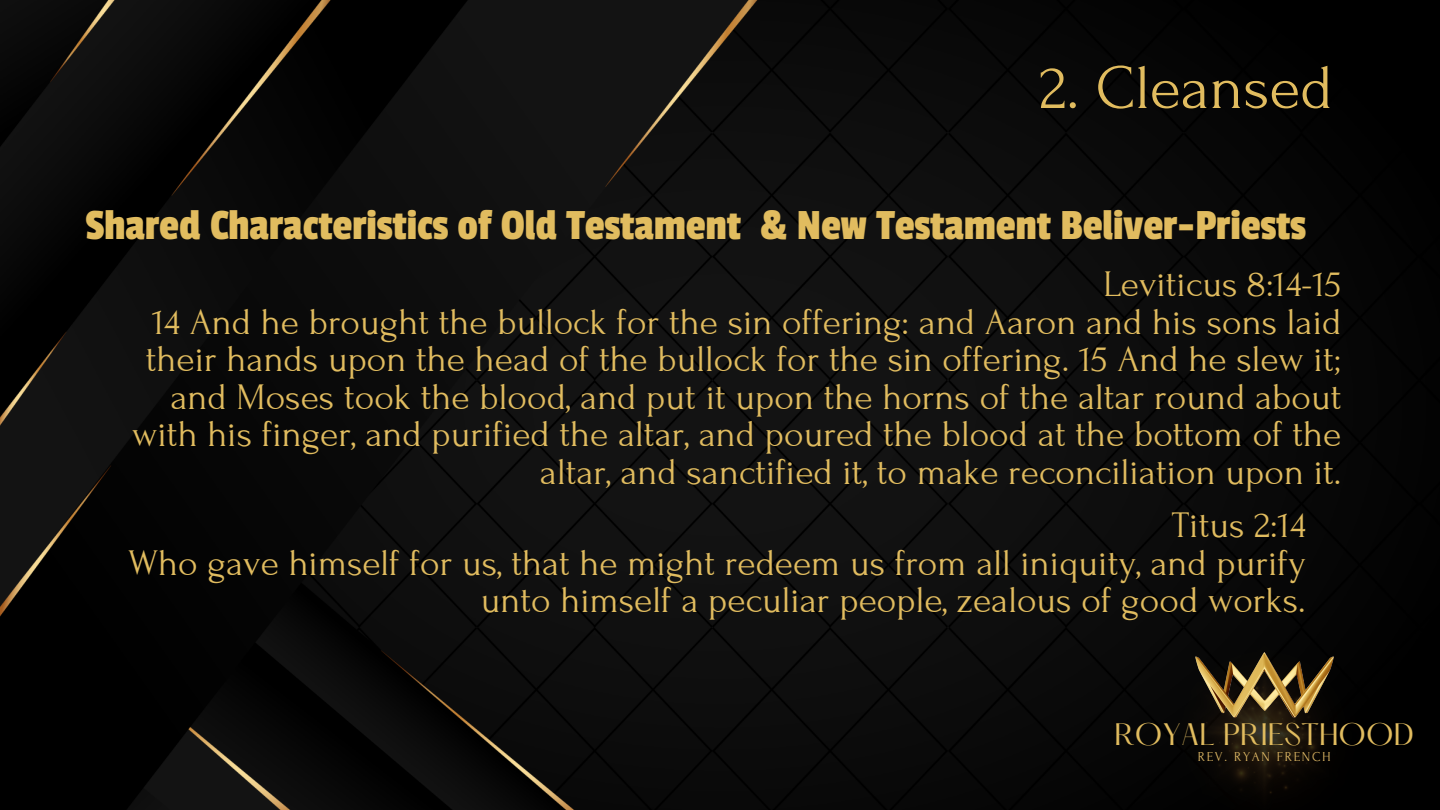
<style>
.page{position:relative;width:1440px;height:810px;background:#fff}
.page>*{position:absolute;margin:0;border:0;box-sizing:border-box;transform-origin:0 0}
.t1{font:63.5px "Forum";color:#e1bc5f}
.t2{font:45px "Passion One";color:#e1bc5f}
.t3{font:37.5px/37.5px "Forum";color:#e1bc5f;text-align:right}
.t4{font:27.12px "Hatton";color:#e1bc5f}
.t5{font:13.62px "Forum";letter-spacing:.12em;color:#e1ba66}
</style>
<div class="page">
<img style="left:0;top:0;width:1440px;height:810px">
<img style="left:1154px;top:624px;width:220px;height:186px">
<img style="left:1195px;top:653px;width:138px;height:64px">
<p class="t1" style="left:1039px;top:54px;width:295px">2. Cleansed</p>
<p class="t2" style="left:85px;top:202px;width:1222px">Shared Characteristics of Old Testament &amp; New Testament Beliver-Priests</p>
<p class="t3" style="left:1103px;top:266px;width:239px">Leviticus 8:14-15</p>
<p class="t3" style="left:132px;top:304px;width:1211px">14 And he brought the bullock for the sin offering: and Aaron and his sons laid their hands upon the head of the bullock for the sin offering. 15 And he slew it; and Moses took the blood, and put it upon the horns of the altar round about with his finger, and purified the altar, and poured the blood at the bottom of the altar, and sanctified it, to make reconciliation upon it.</p>
<p class="t3" style="left:1172px;top:507px;width:136px">Titus 2:14</p>
<p class="t3" style="left:128px;top:545px;width:1179px">Who gave himself for us, that he might redeem us from all iniquity, and purify unto himself a peculiar people, zealous of good works.</p>
<p class="t4" style="left:1114px;top:721px;width:301px">ROYAL PRIESTHOOD</p>
<p class="t5" style="left:1198px;top:749px;width:134px">REV. RYAN FRENCH</p>
</div>
